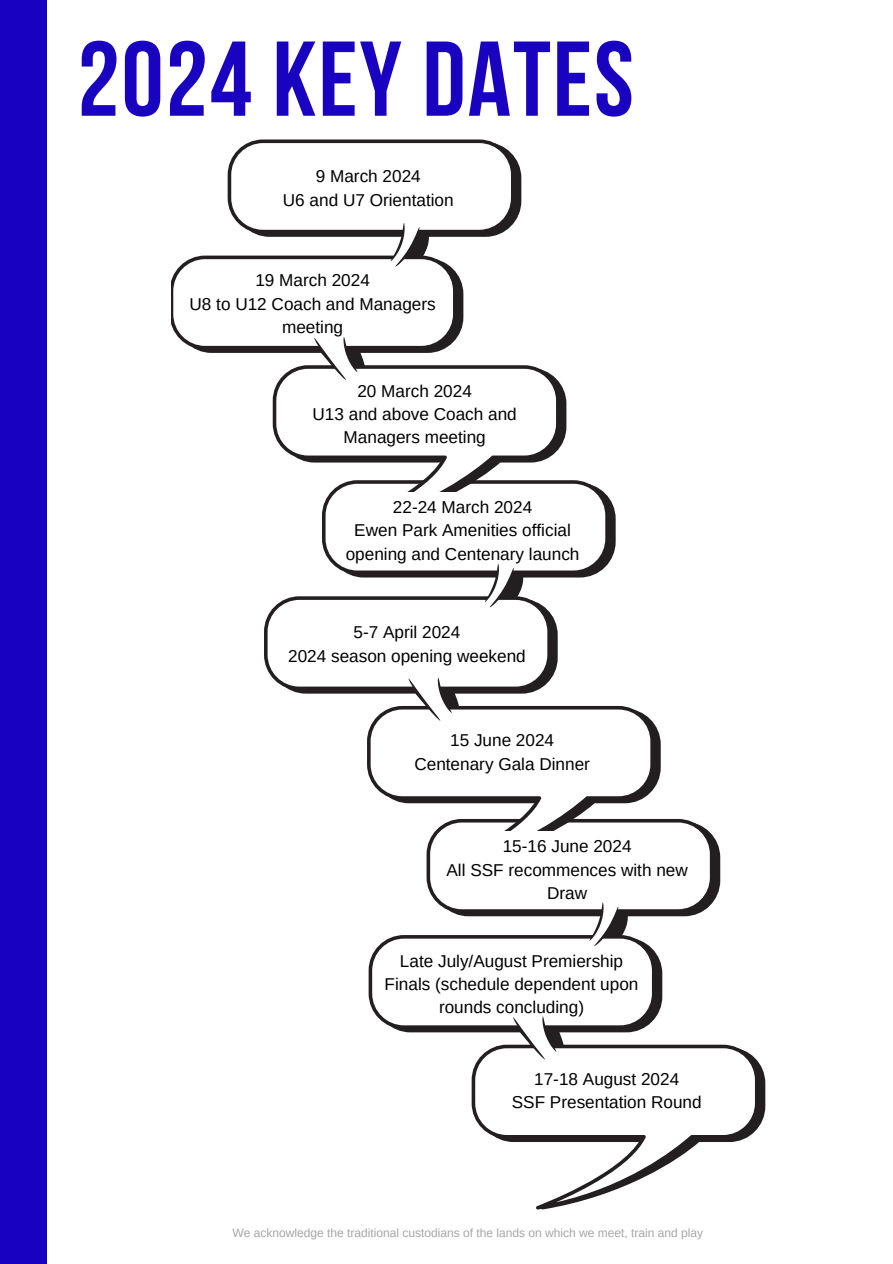
<style>
.page{position:relative;width:893px;height:1264px;background:#fff}
.page>*{position:absolute;margin:0;border:0;box-sizing:border-box;transform-origin:0 0}
.t1{font:700 106.05px "Bebas Neue";letter-spacing:.02em;color:#1903c1}
.t2{font:17.1px/23.2px "Arimo";color:#000;text-align:center}
.t3{font:12px "Arimo";color:#a6a6a6}
</style>
<div class="page">
<div style="left:0;top:0;width:46px;height:1263px;background:#1901c1"></div>
<svg style="left:713px;top:836px;width:52px;height:292px"></svg>
<svg style="left:471px;top:1044px;width:287px;height:165px"></svg>
<svg style="left:171px;top:139px;width:542px;height:920px"></svg>
<h1 class="t1" style="left:77px;top:36px;width:557px">2024 KEY DATES</h1>
<h2 class="t2" style="left:283px;top:165px;width:172px">9 March 2024<br>U6 and U7 Orientation</h2>
<p class="t2" style="left:189px;top:269px;width:248px">19 March 2024<br>U8 to U12 Coach and Managers meeting</p>
<h2 class="t2" style="left:312px;top:379px;width:206px">20 March 2024<br>U13 and above Coach and<br>Managers meeting</h2>
<p class="t2" style="left:345px;top:495px;width:235px">22-24 March 2024<br>Ewen Park Amenities official opening and Centenary launch</p>
<h2 class="t2" style="left:288px;top:620px;width:239px">5-7 April 2024<br>2024 season opening weekend</h2>
<h2 class="t2" style="left:414px;top:728px;width:177px">15 June 2024<br>Centenary Gala Dinner</h2>
<h2 class="t2" style="left:446px;top:834px;width:243px">15-16 June 2024<br>All SSF recommences with new<br>Draw</h2>
<h2 class="t2" style="left:384px;top:949px;width:255px">Late July/August Premiership<br>Finals (schedule dependent upon rounds concluding)</h2>
<p class="t2" style="left:512px;top:1067px;width:191px">17-18 August 2024<br>SSF Presentation Round</p>
<p class="t3" style="left:232px;top:1225px;width:472px">We acknowledge the traditional custodians of the lands on which we meet, train and play</p>
</div>
